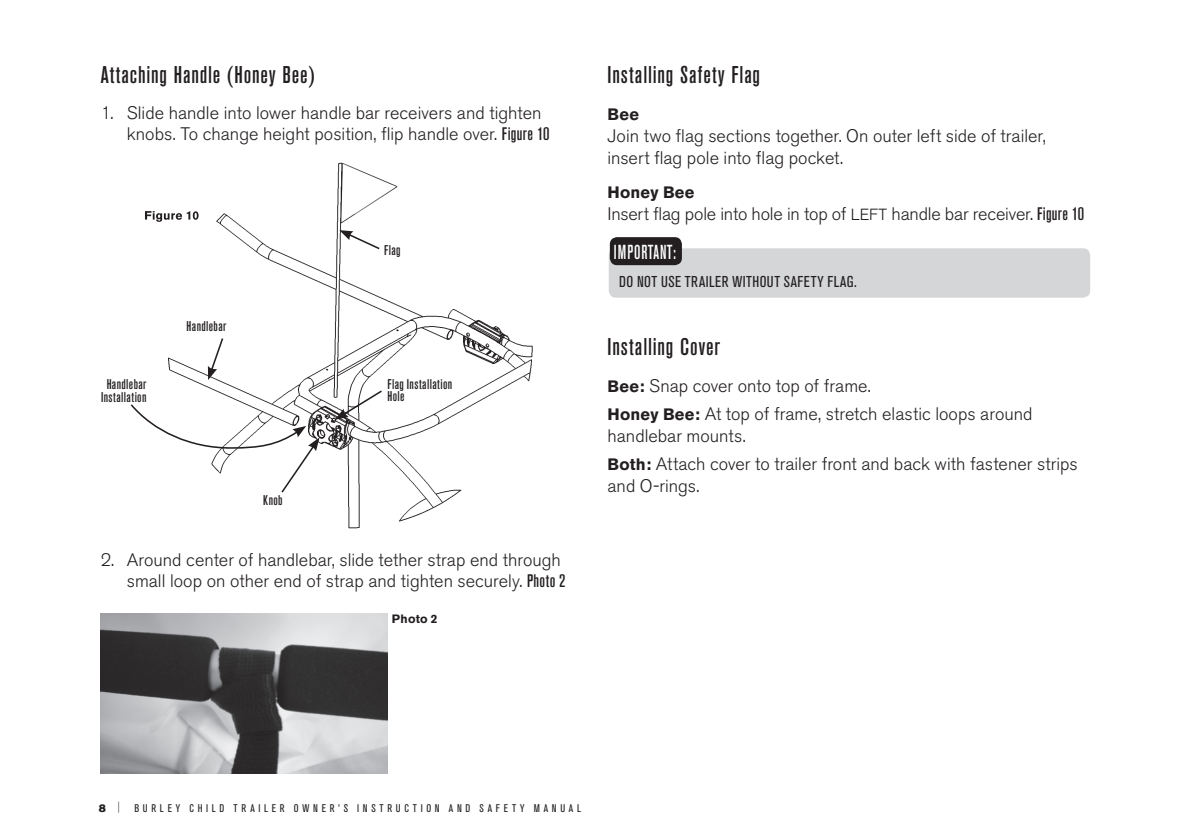
<style>
.page{position:relative;width:1191px;height:840px;background:#fff}
.page>*{position:absolute;margin:0;border:0;box-sizing:border-box;transform-origin:0 0}
.t1{font:500 condensed 24px "Akzidenz Grotesk BE";letter-spacing:.035em;color:#231f20}
.t2{font:500 condensed 20px "Akzidenz Grotesk BE";letter-spacing:.045em;color:#fff;scale:.85 1}
.t3{font:300 18px/21px "Akzidenz Grotesk BE";color:#231f20}
.t4{font:700 16.4px "Akzidenz Grotesk BE";letter-spacing:.02em;color:#231f20}
.t5{font:condensed 15.6px "Akzidenz Grotesk BE";letter-spacing:.035em;color:#231f20}
.t6{font:500 condensed 14px/12.4px "Akzidenz Grotesk BE";letter-spacing:.025em;color:#231f20}
.t7{font:700 12px "Akzidenz Grotesk BE";letter-spacing:.02em;color:#231f20}
.t8{font:condensed 11px "Akzidenz Grotesk BE";letter-spacing:.34em;color:#231f20}
.t9{font:300 condensed 11px "Akzidenz Grotesk BE";color:#231f20}
.s1{font-weight:500;font-stretch:condensed}
.s2{font-size:16px}
.s3{font-weight:700;font-size:16.4px}
</style>
<div class="page">
<img style="left:101px;top:613px;width:286px;height:160px">
<div style="left:609px;top:248px;width:481px;height:49px;background:#d5d6d8;border-radius:7px"></div>
<div style="left:610px;top:237px;width:72px;height:28px;background:#231f20;border-radius:7px"></div>
<img style="left:168px;top:162px;width:365px;height:367px">
<svg style="left:208px;top:336px;width:16px;height:44px"></svg>
<svg style="left:339px;top:230px;width:42px;height:20px"></svg>
<svg style="left:335px;top:389px;width:48px;height:30px"></svg>
<svg style="left:130px;top:402px;width:189px;height:92px"></svg>
<svg style="left:145px;top:211px;width:54px;height:11px"></svg>
<h1 class="t1" style="left:101px;top:61px;width:215px">Attaching Handle (Honey Bee)</h1>
<p class="t3" style="left:127px;top:102px;width:424px;text-indent:-26px">1. Slide handle into lower handle bar receivers and tighten knobs. To change height position, flip handle over. <span class="s1">Figure 10</span></p>
<p class="t6" style="left:101px;top:378px;width:47px;text-align:center">Handlebar<br>Installation</p>
<p class="t6" style="left:187px;top:320px;width:41px">Handlebar</p>
<p class="t6" style="left:263px;top:494px;width:21px">Knob</p>
<p class="t6" style="left:384px;top:244px;width:18px">Flag</p>
<p class="t6" style="left:387px;top:378px;width:66px">Flag Installation<br>Hole</p>
<p class="t3" style="left:101px;top:549px;width:466px;text-align:right">2. Around center of handlebar, slide tether strap end through small loop on other end of strap and tighten securely. <span class="s1">Photo 2</span></p>
<p class="t7" style="left:392px;top:612px;width:47px">Photo 2</p>
<h1 class="t1" style="left:607px;top:61px;width:154px">Installing Safety Flag</h1>
<p class="t4" style="left:607px;top:104px;width:33px">Bee</p>
<p class="t3" style="left:607px;top:125px;width:440px;line-height:22px">Join two flag sections together. On outer left side of trailer, insert flag pole into flag pocket.</p>
<p class="t4" style="left:607px;top:182px;width:88px">Honey Bee</p>
<p class="t3" style="left:607px;top:203px;width:478px">Insert flag pole into hole in top of <span class="s2">LEFT</span> handle bar receiver. <span class="s1">Figure 10</span></p>
<p class="t2" style="left:614px;top:240px;width:75px">IMPORTANT:</p>
<p class="t5" style="left:619px;top:272px;width:239px">DO NOT USE TRAILER WITHOUT SAFETY FLAG.</p>
<h1 class="t1" style="left:607px;top:333px;width:114px">Installing Cover</h1>
<p class="t3" style="left:607px;top:372px;width:426px;line-height:28px"><span class="s3">Bee:</span> Snap cover onto top of frame.<br><span class="s3">Honey Bee:</span> At top of frame, stretch elastic loops around</p>
<p class="t3" style="left:607px;top:422px;width:472px;line-height:28px">handlebar mounts.<br><span class="s3">Both:</span> Attach cover to trailer front and back with fastener strips</p>
<p class="t3" style="left:607px;top:475px;width:94px">and O-rings.</p>
<p class="t9" style="left:117px;top:799px;width:4px">|</p>
<p class="t8" style="left:134px;top:801px;width:448px">BURLEY CHILD TRAILER OWNER’S INSTRUCTION AND SAFETY MANUAL</p>
</div>
